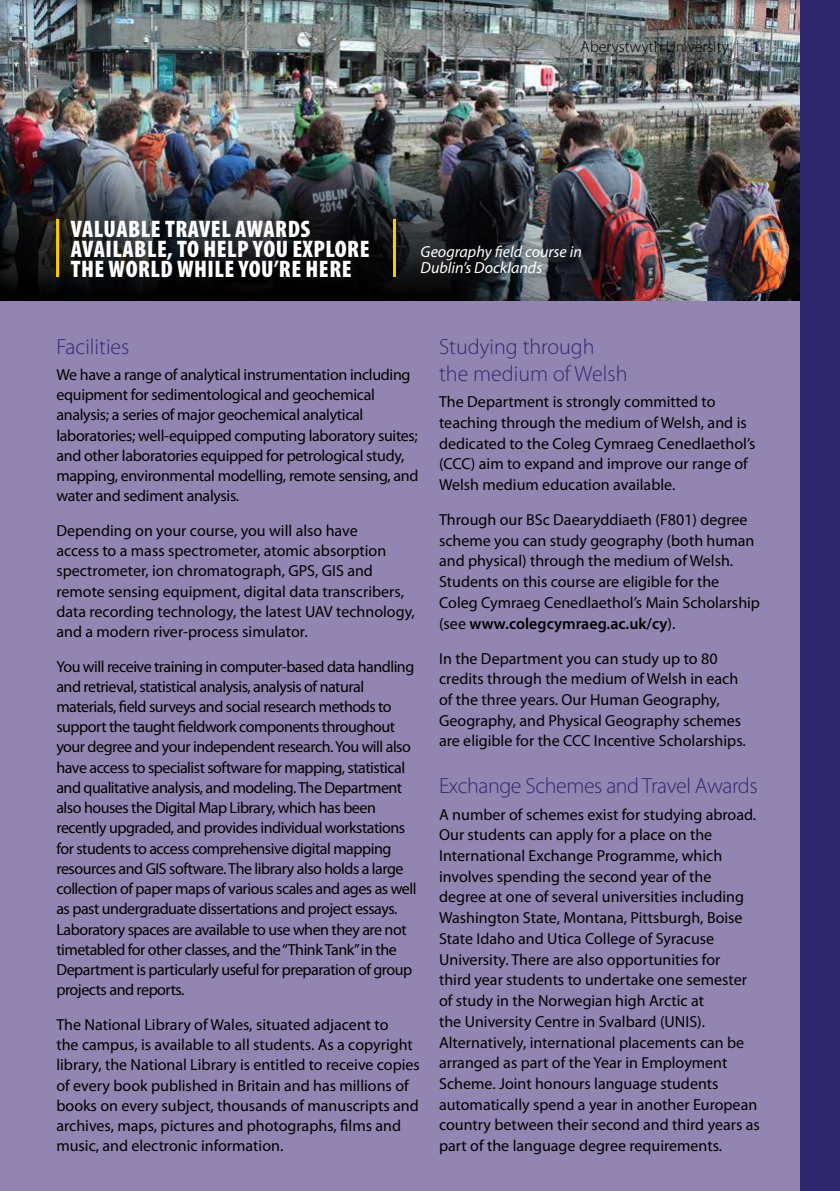
<style>
.page{position:relative;width:840px;height:1191px;background:#fff}
.page>*{position:absolute;margin:0;border:0;box-sizing:border-box;transform-origin:0 0}
.t1{font:900 condensed 24px/20px "Myriad Pro";letter-spacing:.02em;color:#fff}
.t2{font:300 22px/26.8px "Myriad Pro";color:#30276e}
.t3{font:300 22px "Myriad Pro";letter-spacing:-.02em;color:#30276e}
.t4{font:16px/20.8px "Myriad Pro";letter-spacing:-.005em;color:#000}
.t5{font:16px/20.2px "Myriad Pro";letter-spacing:-.03em;color:#000}
.t6{font:italic 16px/16px "Myriad Pro";color:#fff}
.t7{font:300 16px "Myriad Pro";color:#000}
.s1{color:#30276e}
.s2{font-weight:700;color:#261f55}
.s3{font-weight:600}
</style>
<div class="page">
<div style="left:0;top:0;width:839px;height:1191px;background:#9385b1"></div>
<div style="left:0;top:0;width:839px;height:302px;background:#000;opacity:.25"></div>
<img style="left:0;top:136px;width:568px;height:165px">
<div style="left:799px;top:0;width:40px;height:1191px;background:#30276e"></div>
<hr style="left:56px;top:219px;width:3px;height:58px;background:#fc0">
<hr style="left:393px;top:219px;width:3px;height:58px;background:#fc0">
<p class="t7" style="left:580px;top:37px;width:181px">Aberystwyth University <span class="s1">|</span> <span class="s2">1</span></p>
<h1 class="t1" style="left:71px;top:218px;width:300px">VALUABLE TRAVEL AWARDS<br>AVAILABLE, TO HELP YOU EXPLORE<br>THE WORLD WHILE YOU’RE HERE</h1>
<p class="t6" style="left:420px;top:243px;width:163px">Geography field course in<br>Dublin’s Docklands</p>
<h2 class="t2" style="left:56px;top:333px;width:75px">Facilities</h2>
<p class="t4" style="left:56px;top:364px;width:363px;line-height:20.2px">We have a range of analytical instrumentation including equipment for sedimentological and geochemical analysis; a series of major geochemical analytical laboratories; well-equipped computing laboratory suites; and other laboratories equipped for petrological study, mapping, environmental modelling, remote sensing, and water and sediment analysis.</p>
<p class="t4" style="left:56px;top:520px;width:360px;line-height:20.2px">Depending on your course, you will also have<br>access to a mass spectrometer, atomic absorption spectrometer, ion chromatograph, GPS, GIS and remote sensing equipment, digital data transcribers, data recording technology, the latest UAV technology, and a modern river-process simulator.</p>
<p class="t5" style="left:56px;top:656px;width:361px">You will receive training in computer-based data handling and retrieval, statistical analysis, analysis of natural materials, field surveys and social research methods to support the taught fieldwork components throughout your degree and your independent research. You will also have access to specialist software for mapping, statistical and qualitative analysis, and modeling. The Department also houses the Digital Map Library, which has been recently upgraded, and provides individual workstations for students to access comprehensive digital mapping resources and GIS software. The library also holds a large collection of paper maps of various scales and ages as well as past undergraduate dissertations and project essays.<br>Laboratory spaces are available to use when they are not timetabled for other classes, and the “Think Tank” in the Department is particularly useful for preparation of group projects and reports.</p>
<p class="t4" style="left:56px;top:1014px;width:365px;line-height:20.2px">The National Library of Wales, situated adjacent to<br>the campus, is available to all students. As a copyright library, the National Library is entitled to receive copies of every book published in Britain and has millions of books on every subject, thousands of manuscripts and archives, maps, pictures and photographs, films and music, and electronic information.</p>
<h2 class="t2" style="left:439px;top:333px;width:190px">Studying through the medium of Welsh</h2>
<p class="t4" style="left:439px;top:391px;width:318px">The Department is strongly committed to teaching through the medium of Welsh, and is dedicated to the Coleg Cymraeg Cenedlaethol’s (CCC) aim to expand and improve our range of Welsh medium education available.</p>
<p class="t4" style="left:439px;top:509px;width:322px">Through our BSc Daearyddiaeth (F801) degree scheme you can study geography (both human and physical) through the medium of Welsh.<br>Students on this course are eligible for the Coleg Cymraeg Cenedlaethol’s Main Scholarship (see <span class="s3">www.colegcymraeg.ac.uk/cy</span>).</p>
<p class="t4" style="left:439px;top:647px;width:308px">In the Department you can study up to 80 credits through the medium of Welsh in each of the three years. Our Human Geography, Geography, and Physical Geography schemes are eligible for the CCC Incentive Scholarships.</p>
<h2 class="t3" style="left:439px;top:772px;width:320px">Exchange Schemes and Travel Awards</h2>
<p class="t4" style="left:439px;top:803px;width:322px">A number of schemes exist for studying abroad.<br>Our students can apply for a place on the International Exchange Programme, which involves spending the second year of the degree at one of several universities including Washington State, Montana, Pittsburgh, Boise State Idaho and Utica College of Syracuse University. There are also opportunities for<br>third year students to undertake one semester of study in the Norwegian high Arctic at<br>the University Centre in Svalbard (UNIS).<br>Alternatively, international placements can be arranged as part of the Year in Employment Scheme. Joint honours language students automatically spend a year in another European country between their second and third years as part of the language degree requirements.</p>
</div>
